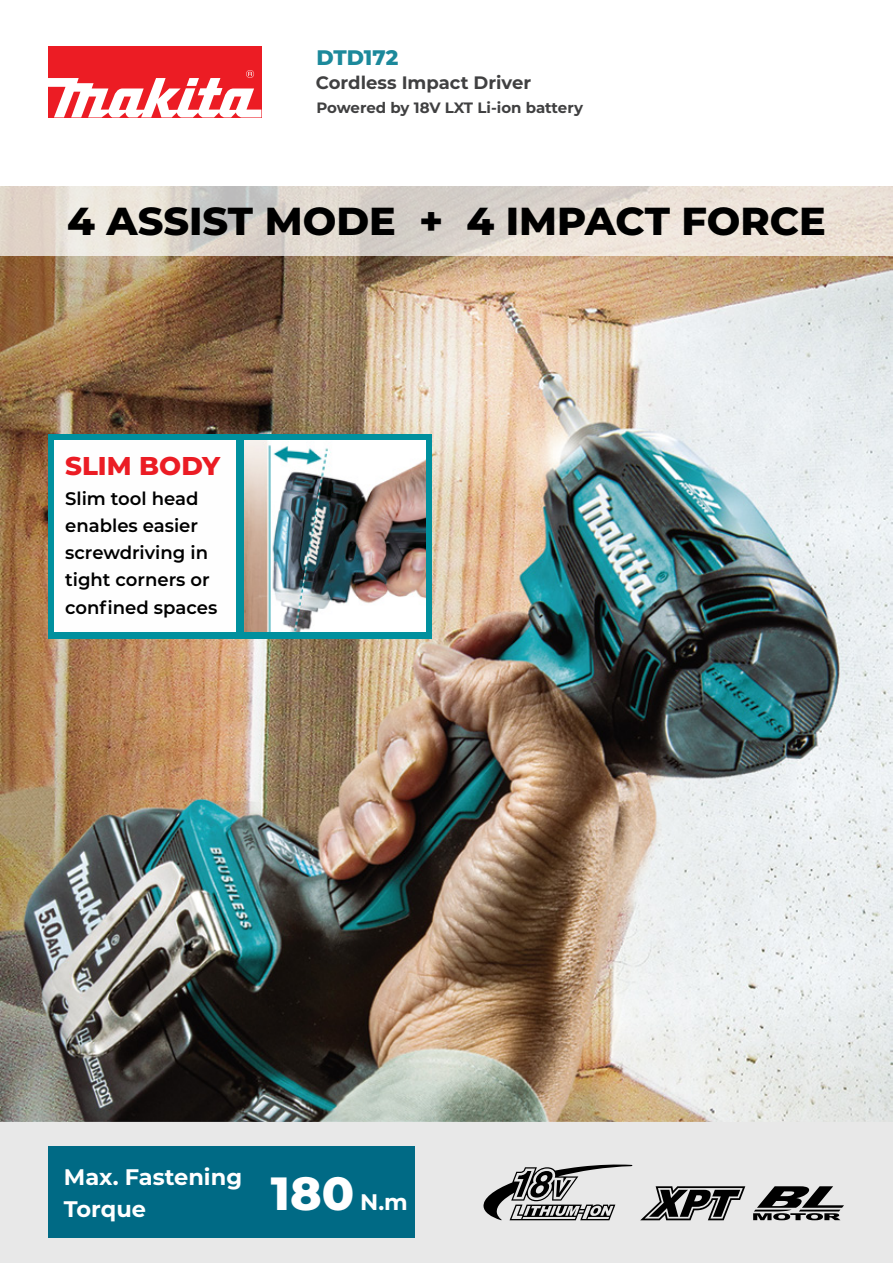
<style>
.page{position:relative;width:893px;height:1263px;background:#fff}
.page>*{position:absolute;margin:0;border:0;box-sizing:border-box;transform-origin:0 0}
.t1{font:800 46.5px "Montserrat";color:#fff}
.t2{font:800 39px "Montserrat";color:#000}
.t3{font:800 25.8px "Montserrat";color:#eb1c24}
.t4{font:700 22.5px/31.5px "Montserrat";color:#fff}
.t5{font:800 21px "Montserrat";color:#1c899b}
.t6{font:600 18.15px/27.3px "Montserrat";color:#000}
.t7{font:700 18px "Montserrat";color:#404041}
.t8{font:700 15px "Montserrat";letter-spacing:-.01em;color:#404041}
.s1{font-weight:700;font-size:22.5px}
</style>
<div class="page">
<img style="left:0;top:256px;width:893px;height:866px">
<div style="left:0;top:1122px;width:893px;height:141px;background:#e8e8e8"></div>
<div style="left:48px;top:1147px;width:367px;height:91px;background:#006a85"></div>
<svg style="left:640px;top:1186px;width:105px;height:34px;background:#777"></svg>
<svg style="left:483px;top:1164px;width:149px;height:56px;background:#a4a4a4"></svg>
<svg style="left:753px;top:1186px;width:91px;height:34px;background:#727272"></svg>
<div style="left:48px;top:46px;width:213px;height:71px;background:#ec1c24"></div>
<svg style="left:48px;top:70px;width:213px;height:47px"></svg>
<div style="left:48px;top:434px;width:383px;height:204px;background:#00909e"></div>
<img style="left:244px;top:441px;width:181px;height:191px">
<div style="left:54px;top:441px;width:182px;height:191px;background:#fefefe"></div>
<svg style="left:0;top:186px;width:893px;height:70px;background:#e1d9d1"></svg>
<p class="t5" style="left:316px;top:42px;width:83px">DTD172</p>
<p class="t8" style="left:316px;top:97px;width:268px">Powered by 18V LXT Li-ion battery</p>
<p class="t7" style="left:316px;top:69px;width:217px">Cordless Impact Driver</p>
<h2 class="t2" style="left:67px;top:192px;width:760px">4 ASSIST MODE + 4 IMPACT FORCE</h2>
<h3 class="t3" style="left:65px;top:447px;width:156px">SLIM BODY</h3>
<p class="t6" style="left:65px;top:484px;width:154px">Slim tool head enables easier screwdriving in tight corners or confined spaces</p>
<p class="t4" style="left:64px;top:1160px;width:180px">Max. Fastening<br>Torque</p>
<h1 class="t1" style="left:271px;top:1159px;width:138px">180 <span class="s1">N.m</span></h1>
</div>
